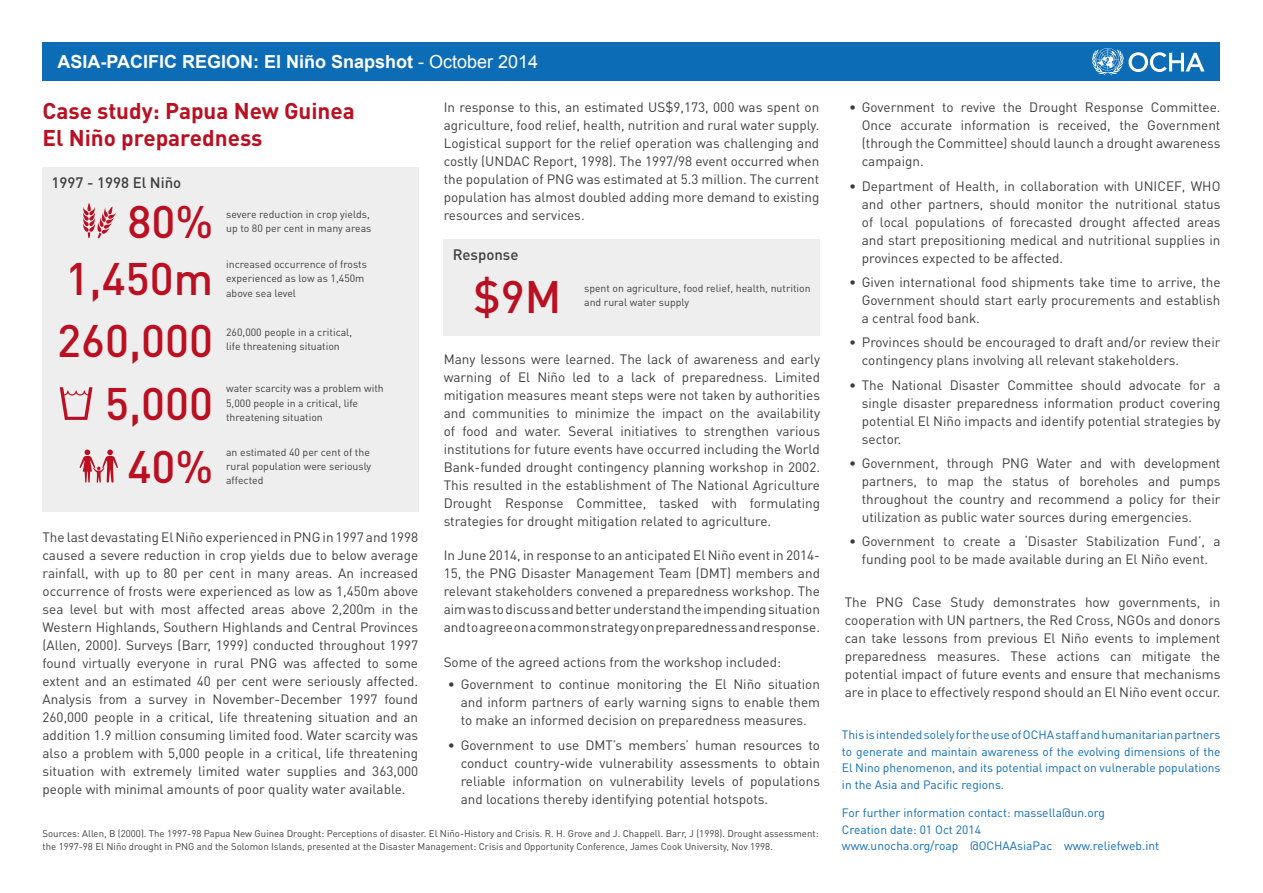
<style>
.page{position:relative;width:1263px;height:893px;background:#fff}
.page>*{position:absolute;margin:0;border:0;box-sizing:border-box;transform-origin:0 0}
.t1{font:500 45px "DIN Pro";color:#ba1021}
.t2{font:700 22.5px/27px "DIN Pro";color:#ba1021}
.t3{font:700 18px "Arial";color:#fff}
.t4{font:500 15px "DIN Pro";color:#3e3e3f}
.t5{font:13.5px/18px "DIN Pro";color:#3e3e3f;text-align:justify}
.t6{font:12px/16.5px "DIN Pro";color:#0d6cb6;text-align:justify}
.t7{font:10.5px/14.2px "DIN Pro";color:#3e3e3f}
.t8{font:9.75px/12.8px "DIN Pro";color:#3e3e3f}
.s1{font-weight:400}
</style>
<div class="page">
<div style="left:43px;top:43px;width:1177px;height:38px;background:#0d6cb6"></div>
<svg style="left:1092px;top:48px;width:112px;height:27px"></svg>
<div style="left:43px;top:167px;width:376px;height:344px;background:#eeeeef"></div>
<svg style="left:83px;top:203px;width:33px;height:36px"></svg>
<svg style="left:80px;top:450px;width:38px;height:33px"></svg>
<div style="left:444px;top:239px;width:376px;height:97px;background:#eeeeef"></div>
<svg style="left:60px;top:387px;width:32px;height:33px"></svg>
<h3 class="t3" style="left:58px;top:50px;width:482px">ASIA-PACIFIC REGION: El Niño Snapshot <span class="s1">- October 2014</span></h3>
<p class="t5" style="left:444px;top:98px;width:377px">In response to this, an estimated US$9,173, 000 was spent on agriculture, food relief, health, nutrition and rural water supply.<br>Logistical support for the relief operation was challenging and costly (UNDAC Report, 1998). The 1997/98 event occurred when the population of PNG was estimated at 5.3 million. The current population has almost doubled adding more demand to existing resources and services.</p>
<p class="t5" style="left:862px;top:98px;width:360px;text-indent:-13px">• Government to revive the Drought Response Committee.<br>Once accurate information is received, the Government (through the Committee) should launch a drought awareness campaign.</p>
<p class="t2" style="left:43px;top:96px;width:314px">Case study: Papua New Guinea<br>El Niño preparedness</p>
<p class="t4" style="left:52px;top:173px;width:131px">1997 - 1998 El Niño</p>
<p class="t1" style="left:127px;top:191px;width:87px">80%</p>
<p class="t7" style="left:226px;top:206px;width:147px">severe reduction in crop yields, up to 80 per cent in many areas</p>
<p class="t5" style="left:862px;top:176px;width:360px;text-indent:-13px">• Department of Health, in collaboration with UNICEF, WHO and other partners, should monitor the nutritional status of local populations of forecasted drought affected areas and start prepositioning medical and nutritional supplies in provinces expected to be affected.</p>
<p class="t5" style="left:862px;top:272px;width:360px;text-indent:-13px">• Given international food shipments take time to arrive, the Government should start early procurements and establish a central food bank.</p>
<p class="t5" style="left:862px;top:333px;width:360px;text-indent:-13px">• Provinces should be encouraged to draft and/or review their contingency plans involving all relevant stakeholders.</p>
<p class="t5" style="left:862px;top:375px;width:360px;text-indent:-13px">• The National Disaster Committee should advocate for a single disaster preparedness information product covering potential El Niño impacts and identify potential strategies by sector.</p>
<p class="t5" style="left:862px;top:454px;width:360px;text-indent:-13px">• Government, through PNG Water and with development partners, to map the status of boreholes and pumps throughout the country and recommend a policy for their utilization as public water sources during emergencies.</p>
<p class="t5" style="left:849px;top:532px;width:373px;text-align:center">• Government to create a ‘Disaster Stabilization Fund’, a funding pool to be made available during an El Niño event.</p>
<p class="t5" style="left:845px;top:592px;width:377px">The PNG Case Study demonstrates how governments, in cooperation with UN partners, the Red Cross, NGOs and donors can take lessons from previous El Niño events to implement preparedness measures. These actions can mitigate the potential impact of future events and ensure that mechanisms are in place to effectively respond should an El Niño event occur.</p>
<p class="t4" style="left:453px;top:244px;width:67px">Response</p>
<p class="t1" style="left:473px;top:266px;width:89px">$9M</p>
<p class="t7" style="left:584px;top:280px;width:228px">spent on agriculture, food relief, health, nutrition and rural water supply</p>
<p class="t1" style="left:66px;top:249px;width:149px">1,450m</p>
<p class="t7" style="left:226px;top:257px;width:142px">increased occurrence of frosts</p>
<p class="t7" style="left:226px;top:271px;width:140px">experienced as low as 1,450m above sea level</p>
<p class="t7" style="left:226px;top:325px;width:127px">260,000 people in a critical,</p>
<p class="t1" style="left:57px;top:310px;width:158px">260,000</p>
<p class="t7" style="left:226px;top:339px;width:115px">life threatening situation</p>
<p class="t7" style="left:226px;top:381px;width:159px">water scarcity was a problem with</p>
<p class="t7" style="left:226px;top:395px;width:134px">5,000 people in a critical, life</p>
<p class="t5" style="left:444px;top:349px;width:378px">Many lessons were learned. The lack of awareness and early warning of El Niño led to a lack of preparedness. Limited mitigation measures meant steps were not taken by authorities and communities to minimize the impact on the availability of food and water. Several initiatives to strengthen various institutions for future events have occurred including the World Bank-funded drought contingency planning workshop in 2002.<br>This resulted in the establishment of The National Agriculture Drought Response Committee, tasked with formulating strategies for drought mitigation related to agriculture.</p>
<p class="t5" style="left:444px;top:546px;width:378px">In June 2014, in response to an anticipated El Niño event in 2014- 15, the PNG Disaster Management Team (DMT) members and relevant stakeholders convened a preparedness workshop. The aim was to discuss and better understand the impending situation and to agree on a common strategy on preparedness and response.</p>
<p class="t5" style="left:444px;top:652px;width:339px">Some of the agreed actions from the workshop included:</p>
<p class="t5" style="left:461px;top:675px;width:361px;text-indent:-13px">• Government to continue monitoring the El Niño situation and inform partners of early warning signs to enable them to make an informed decision on preparedness measures.</p>
<p class="t5" style="left:461px;top:735px;width:361px;text-indent:-13px">• Government to use DMT’s members’ human resources to conduct country-wide vulnerability assessments to obtain reliable information on vulnerability levels of populations and locations thereby identifying potential hotspots.</p>
<p class="t6" style="left:842px;top:726px;width:380px">This is intended solely for the use of OCHA staff and humanitarian partners to generate and maintain awareness of the evolving dimensions of the El Nino phenomenon, and its potential impact on vulnerable populations in the Asia and Pacific regions.</p>
<p class="t6" style="left:842px;top:804px;width:264px">For further information contact: massella@un.org</p>
<p class="t6" style="left:842px;top:821px;width:140px">Creation date: 01 Oct 2014</p>
<p class="t6" style="left:842px;top:837px;width:319px">www.unocha.org/roap @OCHAAsiaPac www.reliefweb.int</p>
<p class="t1" style="left:105px;top:373px;width:110px">5,000</p>
<p class="t7" style="left:226px;top:409px;width:98px">threatening situation</p>
<p class="t7" style="left:226px;top:444px;width:145px">an estimated 40 per cent of the</p>
<p class="t7" style="left:226px;top:459px;width:147px">rural population were seriously</p>
<p class="t1" style="left:127px;top:436px;width:87px">40%</p>
<p class="t7" style="left:226px;top:473px;width:39px">affected</p>
<p class="t5" style="left:43px;top:527px;width:377px">The last devastating El Niño experienced in PNG in 1997 and 1998 caused a severe reduction in crop yields due to below average rainfall, with up to 80 per cent in many areas. An increased occurrence of frosts were experienced as low as 1,450m above sea level but with most affected areas above 2,200m in the Western Highlands, Southern Highlands and Central Provinces (Allen, 2000). Surveys (Barr, 1999) conducted throughout 1997 found virtually everyone in rural PNG was affected to some extent and an estimated 40 per cent were seriously affected.<br>Analysis from a survey in November-December 1997 found 260,000 people in a critical, life threatening situation and an addition 1.9 million consuming limited food. Water scarcity was also a problem with 5,000 people in a critical, life threatening situation with extremely limited water supplies and 363,000 people with minimal amounts of poor quality water available.</p>
<p class="t8" style="left:43px;top:827px;width:777px">Sources: Allen, B (2000). The 1997-98 Papua New Guinea Drought: Perceptions of disaster. El Niño-History and Crisis. R. H. Grove and J. Chappell. Barr, J (1998). Drought assessment: the 1997-98 El Niño drought in PNG and the Solomon Islands, presented at the Disaster Management: Crisis and Opportunity Conference, James Cook University, Nov 1998.</p>
</div>
